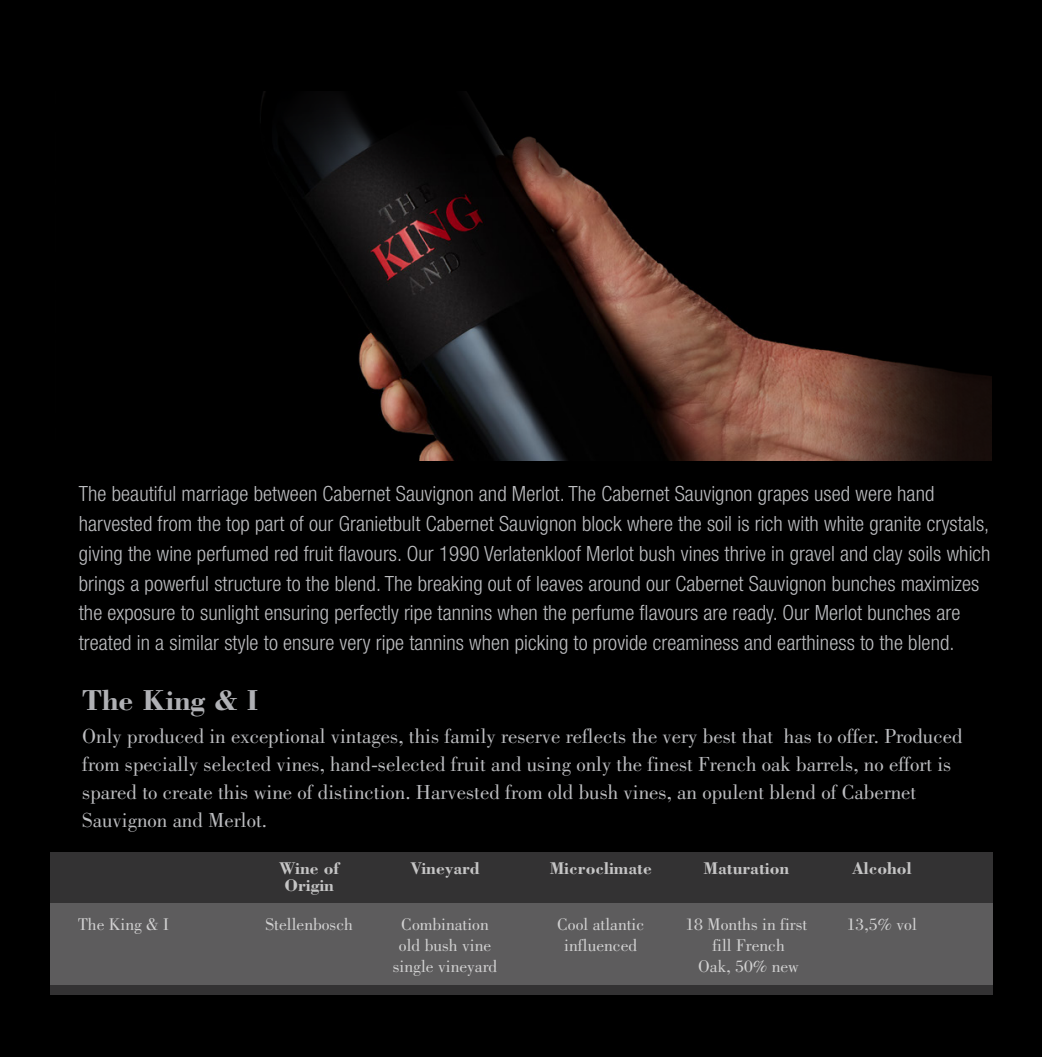
<style>
.page{position:relative;width:1042px;height:1057px;background:#fff}
.page>*{position:absolute;margin:0;border:0;box-sizing:border-box;transform-origin:0 0}
.t1{font:700 29.75px "Bodoni";color:#b0b1b5}
.t2{font:300 condensed 21px/29.8px "Helvetica Neue LT Std";letter-spacing:.005em;color:#bcbdc0}
.t3{font:21px/28px "Bodoni";color:#bcbdc0}
.t4{font:17.5px "Bodoni";color:#fff}
.t5{font:700 17.5px "Bodoni";color:#fff}
</style>
<div class="page">
<div style="left:0;top:0;width:1042px;height:1056px;background:#000"></div>
<img style="left:308px;top:186px;width:506px;height:274px">
<div style="left:50px;top:852px;width:942px;height:142px;background:#333233"></div>
<div style="left:50px;top:902px;width:942px;height:82px;background:#5d5c5d"></div>
<svg style="left:814px;top:348px;width:178px;height:113px"></svg>
<svg style="left:260px;top:91px;width:332px;height:106px"></svg>
<p class="t2" style="left:79px;top:479px;width:913px">The beautiful marriage between Cabernet Sauvignon and Merlot. The Cabernet Sauvignon grapes used were hand harvested from the top part of our Granietbult Cabernet Sauvignon block where the soil is rich with white granite crystals, giving the wine perfumed red fruit flavours. Our 1990 Verlatenkloof Merlot bush vines thrive in gravel and clay soils which brings a powerful structure to the blend. The breaking out of leaves around our Cabernet Sauvignon bunches maximizes the exposure to sunlight ensuring perfectly ripe tannins when the perfume flavours are ready. Our Merlot bunches are treated in a similar style to ensure very ripe tannins when picking to provide creaminess and earthiness to the blend.</p>
<h1 class="t1" style="left:82px;top:681px;width:178px">The King &amp; I</h1>
<p class="t3" style="left:82px;top:722px;width:882px">Only produced in exceptional vintages, this family reserve reflects the very best that has to offer. Produced from specially selected vines, hand-selected fruit and using only the finest French oak barrels, no effort is spared to create this wine of distinction. Harvested from old bush vines, an opulent blend of Cabernet Sauvignon and Merlot.</p>
<p class="t5" style="left:279px;top:857px;width:62px">Wine of</p>
<p class="t5" style="left:410px;top:857px;width:71px">Vineyard</p>
<p class="t5" style="left:550px;top:857px;width:104px">Microclimate</p>
<p class="t5" style="left:703px;top:857px;width:87px">Maturation</p>
<p class="t5" style="left:852px;top:857px;width:61px">Alcohol</p>
<p class="t5" style="left:284px;top:874px;width:51px">Origin</p>
<p class="t4" style="left:78px;top:914px;width:92px">The King &amp; I</p>
<p class="t4" style="left:265px;top:914px;width:89px">Stellenbosch</p>
<p class="t4" style="left:401px;top:914px;width:89px">Combination</p>
<p class="t4" style="left:557px;top:914px;width:88px">Cool atlantic</p>
<p class="t4" style="left:685px;top:914px;width:124px">18 Months in first</p>
<p class="t4" style="left:847px;top:914px;width:71px">13,5% vol</p>
<p class="t4" style="left:399px;top:935px;width:94px">old bush vine</p>
<p class="t4" style="left:564px;top:935px;width:74px">influenced</p>
<p class="t4" style="left:712px;top:935px;width:74px">fill French</p>
<p class="t4" style="left:393px;top:956px;width:106px">single vineyard</p>
<p class="t4" style="left:698px;top:956px;width:102px">Oak, 50% new</p>
</div>
